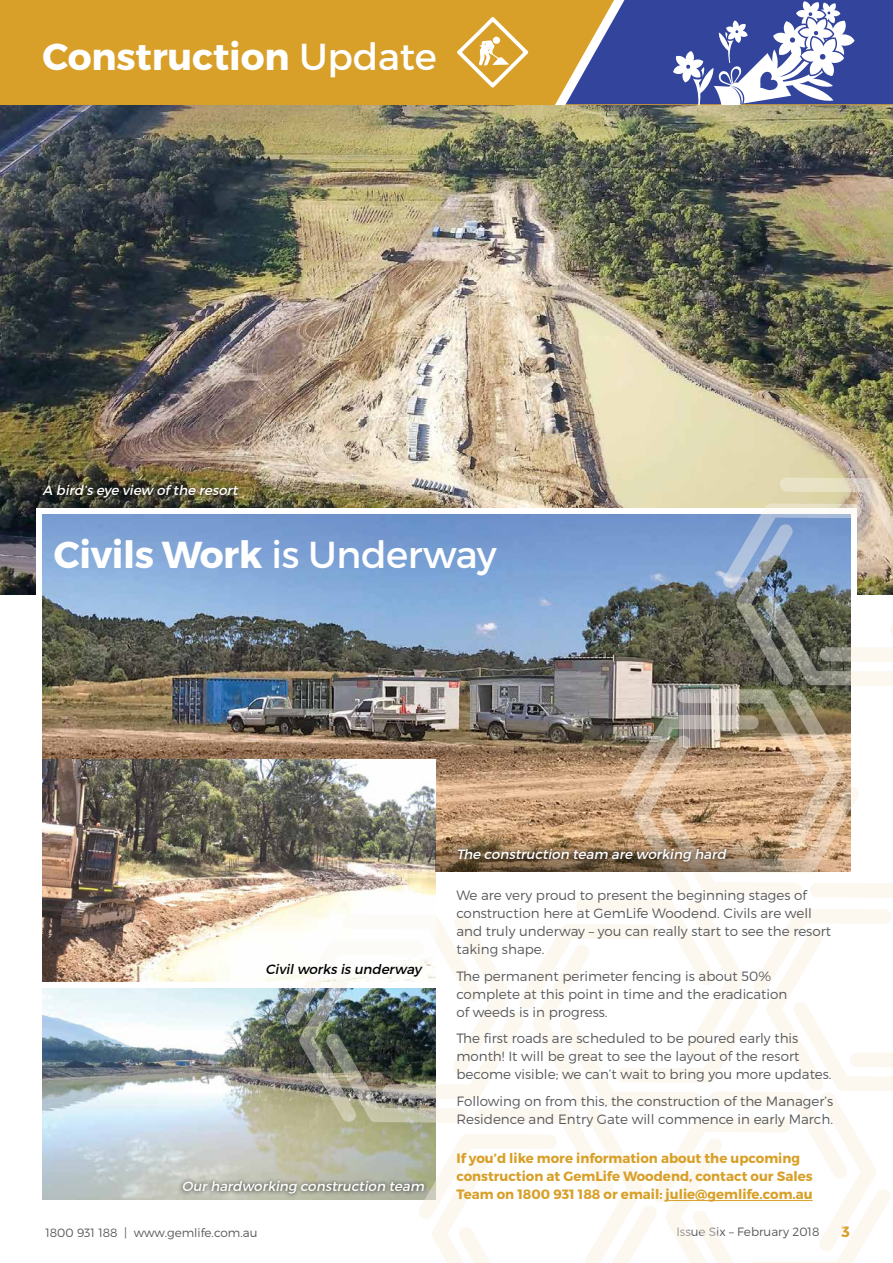
<style>
.page{position:relative;width:893px;height:1263px;background:#fff}
.page>*{position:absolute;margin:0;border:0;box-sizing:border-box;transform-origin:0 0}
.t1{font:700 37.5px "Montserrat";letter-spacing:-.005em;color:#fff}
.t2{font:700 15px "Montserrat";color:#d8a029}
.t3{font:300 13.5px/18px "Montserrat";color:#58595b}
.t4{font:700 13.5px/18px "Montserrat";color:#d8a029}
.t5{font:italic 13.5px "Montserrat";color:#fff}
.t6{font:italic 13.5px "Montserrat";color:#000}
.t7{font:300 12px "Montserrat";color:#58595b}
.s1{font-weight:400}
</style>
<div class="page">
<img style="left:0;top:104px;width:893px;height:491px">
<div style="left:37px;top:508px;width:820px;height:104px;background:#fff"></div>
<div style="left:0;top:0;width:893px;height:104px;background:#d8a029"></div>
<img style="left:43px;top:514px;width:242px;height:246px">
<img style="left:43px;top:760px;width:242px;height:222px">
<svg style="left:457px;top:17px;width:71px;height:71px"></svg>
<img style="left:43px;top:988px;width:242px;height:211px">
<svg style="left:538px;top:0;width:355px;height:105px;background:#7478a1"></svg>
<div style="left:38px;top:481px;width:204px;height:21px;background:#000;opacity:.75"></div>
<div style="left:178px;top:1176px;width:250px;height:22px;background:#000;opacity:.75"></div>
<img style="left:285px;top:477px;width:608px;height:786px">
<hr style="left:666px;top:1200px;width:147px;height:1px;background:#d8a029">
<div style="left:257px;top:954px;width:174px;height:32px;background:#fff"></div>
<svg style="left:435px;top:832px;width:429px;height:40px;background:#b29476"></svg>
<div style="left:453px;top:845px;width:277px;height:21px;background:#000;opacity:.75"></div>
<h1 class="t1" style="left:43px;top:34px;width:396px">Construction <span class="s1">Update</span></h1>
<p class="t5" style="left:43px;top:482px;width:200px">A bird’s eye view of the resort</p>
<h1 class="t1" style="left:54px;top:531px;width:444px">Civils Work <span class="s1">is Underway</span></h1>
<p class="t6" style="left:265px;top:961px;width:157px">Civilworks is underway</p>
<p class="t5" style="left:182px;top:1178px;width:247px">Ourhardworking construction team</p>
<p class="t5" style="left:456px;top:846px;width:274px">The construction team are working hard</p>
<p class="t3" style="left:456px;top:886px;width:376px">We are very proud to present the beginning stages of construction here at GemLife Woodend. Civils are well and truly underway – you can really start to see the resort taking shape.</p>
<p class="t3" style="left:456px;top:967px;width:332px">The permanent perimeter fencing is about 50% complete at this point in time and the eradication of weeds is in progress.</p>
<p class="t3" style="left:456px;top:1029px;width:377px">The first roads are scheduled to be poured early this month! It will be great to see the layout of the resort become visible; we can’t wait to bring you more updates.</p>
<p class="t3" style="left:456px;top:1092px;width:378px">Following on from this, the construction of the Manager’s<br>Residence and Entry Gate will commence in early March.</p>
<p class="t4" style="left:456px;top:1149px;width:358px">If you’d like more information about the upcoming construction at GemLife Woodend, contact our Sales<br>Team on 1800 931 188 or email: julie@gemlife.com.au</p>
<p class="t7" style="left:45px;top:1225px;width:214px">1800 931 188 | www.gemlife.com.au</p>
<p class="t7" style="left:676px;top:1224px;width:145px">Issue Six – February 2018</p>
<p class="t2" style="left:842px;top:1223px;width:10px">3</p>
</div>
